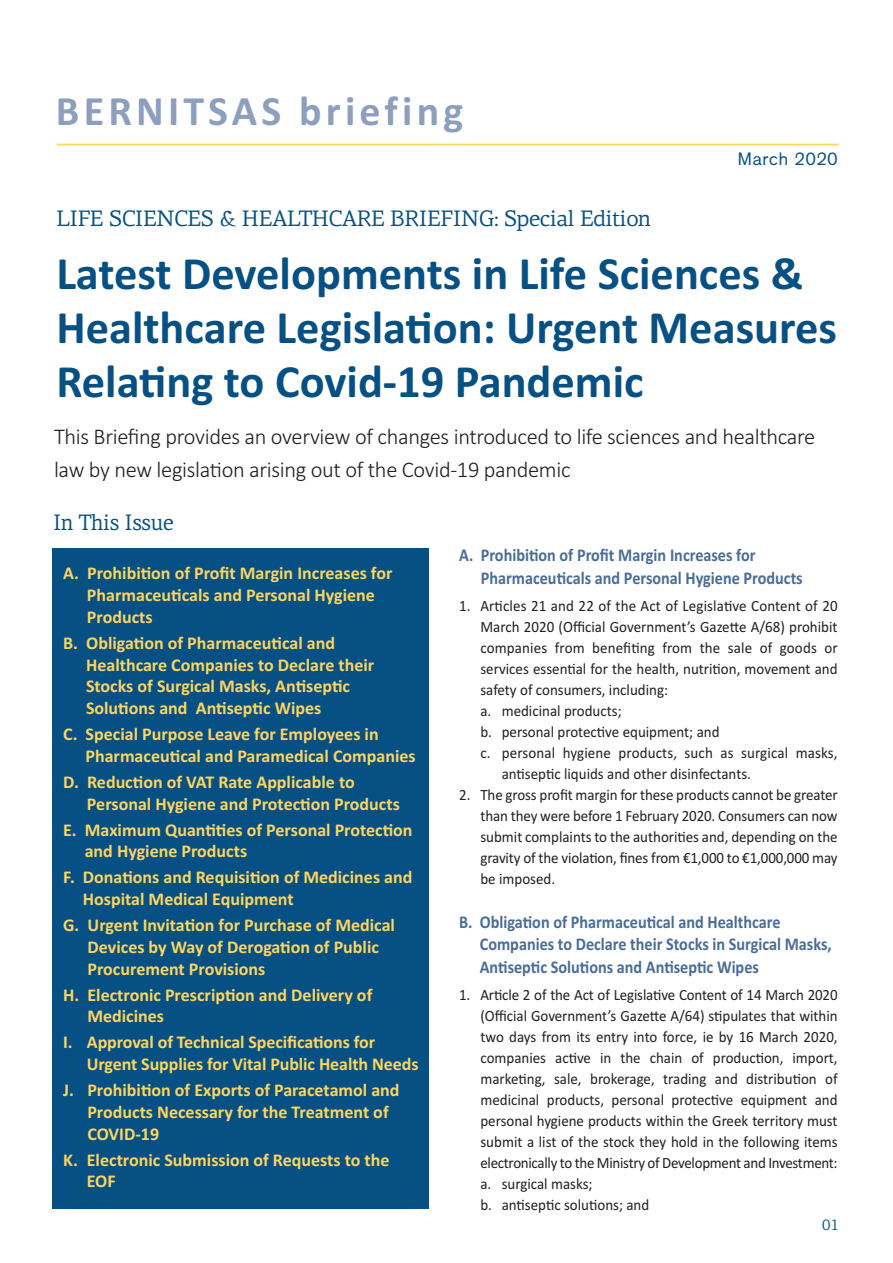
<style>
.page{position:relative;width:893px;height:1263px;background:#fff}
.page>*{position:absolute;margin:0;border:0;box-sizing:border-box;transform-origin:0 0}
.t1{font:700 46.5px/54px "Calibri";color:#075083}
.t2{font:700 42px "Calibri";letter-spacing:.1em;color:#8e9fbe}
.t3{font:300 22.5px/33px "Calibri";letter-spacing:-.015em;color:#231f20}
.t4{font:22.5px "PF Centro Serif Pro";letter-spacing:-.02em;color:#075083}
.t5{font:22.5px "PF Centro Serif Pro";letter-spacing:-.02em;color:#075083;scale:.95 1}
.t6{font:700 18px/21.8px "Calibri";color:#fed55e}
.t7{font:700 18px/22.5px "Calibri";color:#496c98;scale:.9 1}
.t8{font:18px "PF Akzidenz";letter-spacing:.05em;color:#075083}
.t9{font:15.75px/21px "Calibri";color:#231f20;text-align:justify;scale:.95 1}
.t10{font:15px "PF Centro Serif Pro";color:#075083}
</style>
<div class="page">
<hr style="left:57px;top:144px;width:782px;height:1px;background:#fed55e">
<div style="left:53px;top:549px;width:376px;height:660px;background:#075083"></div>
<h2 class="t2" style="left:56px;top:86px;width:409px">BERNITSAS briefing</h2>
<p class="t8" style="left:738px;top:153px;width:101px">March 2020</p>
<h3 class="t4" style="left:56px;top:211px;width:596px">LIFE SCIENCES &amp; HEALTHCARE BRIEFING: Special Edition</h3>
<h1 class="t1" style="left:56px;top:245px;width:782px">Latest Developments in Life Sciences &amp;<br>Healthcare Legislation: Urgent Measures<br>Relating to Covid-19 Pandemic</h1>
<h3 class="t3" style="left:54px;top:420px;width:763px">This Briefing provides an overview of changes introduced to life sciences and healthcare law by new legislation arising out of the Covid-19 pandemic</h3>
<h3 class="t5" style="left:53px;top:515px;width:128px">In This Issue</h3>
<p class="t6" style="left:87px;top:562px;width:307px;text-indent:-24px">A. Prohibition of Profit Margin Increases for<br>Pharmaceuticals and Personal Hygiene<br>Products</p>
<p class="t6" style="left:86px;top:632px;width:290px;text-indent:-23px">B. Obligation of Pharmaceutical and Healthcare Companies to Declare their Stocks of Surgical Masks, Antiseptic Solutions and Antiseptic Wipes</p>
<p class="t6" style="left:85px;top:723px;width:332px;text-indent:-22px">C. Special Purpose Leave for Employees in<br>Pharmaceutical and Paramedical Companies</p>
<p class="t6" style="left:87px;top:771px;width:314px;text-indent:-24px">D. Reduction of VAT Rate Applicable to<br>Personal Hygiene and Protection Products</p>
<p class="t6" style="left:85px;top:818px;width:329px;text-indent:-22px">E. Maximum Quantities of Personal Protection and Hygiene Products</p>
<p class="t6" style="left:83px;top:866px;width:331px;text-indent:-20px">F. Donations and Requisition of Medicines and<br>Hospital Medical Equipment</p>
<p class="t6" style="left:88px;top:914px;width:309px;text-indent:-24px">G. Urgent Invitation for Purchase of Medical<br>Devices by Way of Derogation of Public<br>Procurement Provisions</p>
<p class="t6" style="left:87px;top:983px;width:286px;text-indent:-24px">H. Electronic Prescription and Delivery of<br>Medicines</p>
<p class="t6" style="left:87px;top:1031px;width:333px;text-indent:-24px">I. Approval of Technical Specifications for<br>Urgent Supplies for Vital Public Health Needs</p>
<p class="t6" style="left:87px;top:1079px;width:314px;text-indent:-24px">J. Prohibition of Exports of Paracetamol and<br>Products Necessary for the Treatment of<br>COVID-19</p>
<p class="t6" style="left:87px;top:1148px;width:304px;text-indent:-24px">K. Electronic Submission of Requests to the<br>EOF</p>
<p class="t7" style="left:481px;top:544px;width:359px;text-indent:-22px">A. Prohibition of Profit Margin Increases for<br>Pharmaceuticals and Personal Hygiene Products</p>
<p class="t9" style="left:459px;top:595px;width:400px">1. Articles 21 and 22 of the Act of Legislative Content of 20</p>
<p class="t9" style="left:480px;top:616px;width:377px">March 2020 (Official Government’s Gazette A/68) prohibit</p>
<p class="t9" style="left:480px;top:637px;width:377px">companies from benefiting from the sale of goods or</p>
<p class="t9" style="left:480px;top:658px;width:377px">services essential for the health, nutrition, movement and</p>
<p class="t9" style="left:480px;top:679px;width:199px">safety of consumers, including:</p>
<p class="t9" style="left:480px;top:700px;width:150px">a. medicinal products;</p>
<p class="t9" style="left:480px;top:721px;width:253px">b. personal protective equipment; and</p>
<p class="t9" style="left:480px;top:742px;width:377px">c. personal hygiene products, such as surgical masks,</p>
<p class="t9" style="left:502px;top:763px;width:264px">antiseptic liquids and other disinfectants.</p>
<p class="t9" style="left:480px;top:784px;width:377px;text-indent:-21px">2. The gross profit margin for these products cannot be greater than they were before 1 February 2020. Consumers can now submit complaints to the authorities and, depending on the gravity of the violation, fines from €1,000 to €1,000,000 may be imposed.</p>
<p class="t7" style="left:480px;top:910px;width:392px;text-indent:-21px">B. Obligation of Pharmaceutical and Healthcare<br>Companies to Declare their Stocks in Surgical Masks,<br>Antiseptic Solutions and Antiseptic Wipes</p>
<p class="t9" style="left:480px;top:984px;width:377px;text-align:left;text-indent:-21px">1. Article 2 of the Act of Legislative Content of 14 March 2020 (Official Government’s Gazette A/64) stipulates that within two days from its entry into force, ie by 16 March 2020, companies active in the chain of production, import, marketing, sale, brokerage, trading and distribution of medicinal products, personal protective equipment and personal hygiene products within the Greek territory must submit a list of the stock they hold in the following items electronically to the Ministry of Development and Investment: a. surgical masks;<br>b. antiseptic solutions; and</p>
<p class="t10" style="left:822px;top:1219px;width:18px">01</p>
</div>
